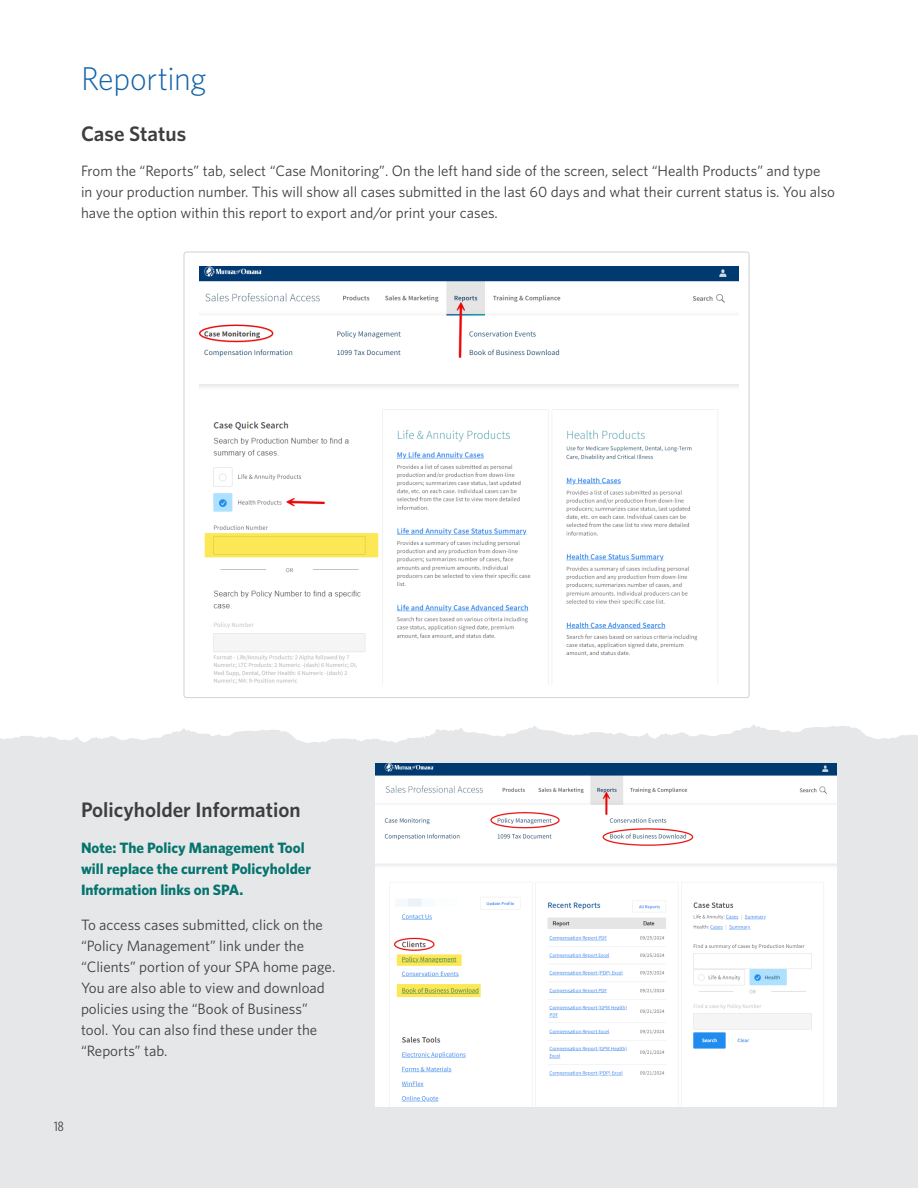
<style>
.page{position:relative;width:918px;height:1188px;background:#fff}
.page>*{position:absolute;margin:0;border:0;box-sizing:border-box;transform-origin:0 0}
._1_Section_Header{font:300 33px "Whitney";letter-spacing:-.01em;color:#1364a9}
._1_Subhead{font:600 21px "Whitney";color:#3e3e3f}
._1_Body_Text_left{font:15px/21px "Whitney";color:#3e3e3f}
._1_Body_Text_left-2{font:700 15px/21px "Whitney";color:#05746e}
.t1{font:13.5px "Whitney Condensed";color:#3e3e3f}
</style>
<div class="page">
<div style="left:0;top:725px;width:918px;height:463px;background:#e6e7e9"></div>
<img style="left:375px;top:764px;width:462px;height:343px">
<img style="left:200px;top:266px;width:539px;height:419px">
<p class="_1_Section_Header" style="left:81px;top:57px;width:127px">Reporting</p>
<p class="_1_Subhead" style="left:81px;top:119px;width:107px">Case Status</p>
<p class="_1_Body_Text_left" style="left:81px;top:160px;width:756px">From the “Reports” tab, select “Case Monitoring”. On the left hand side of the screen, select “Health Products” and type in your production number. This will show all cases submitted in the last 60 days and what their current status is. You also have the option within this report to export and/or print your cases.</p>
<p class="_1_Subhead" style="left:81px;top:796px;width:221px">Policyholder Information</p>
<p class="_1_Body_Text_left-2" style="left:81px;top:837px;width:232px">Note: The Policy Management Tool will replace the current Policyholder<br>Information links on SPA.</p>
<p class="_1_Body_Text_left" style="left:81px;top:914px;width:256px">To access cases submitted, click on the “Policy Management” link under the “Clients” portion of your SPA home page.<br>You are also able to view and download policies using the “Book of Business” tool. You can also find these under the “Reports” tab.</p>
<p class="t1" style="left:54px;top:1118px;width:11px">18</p>
</div>
